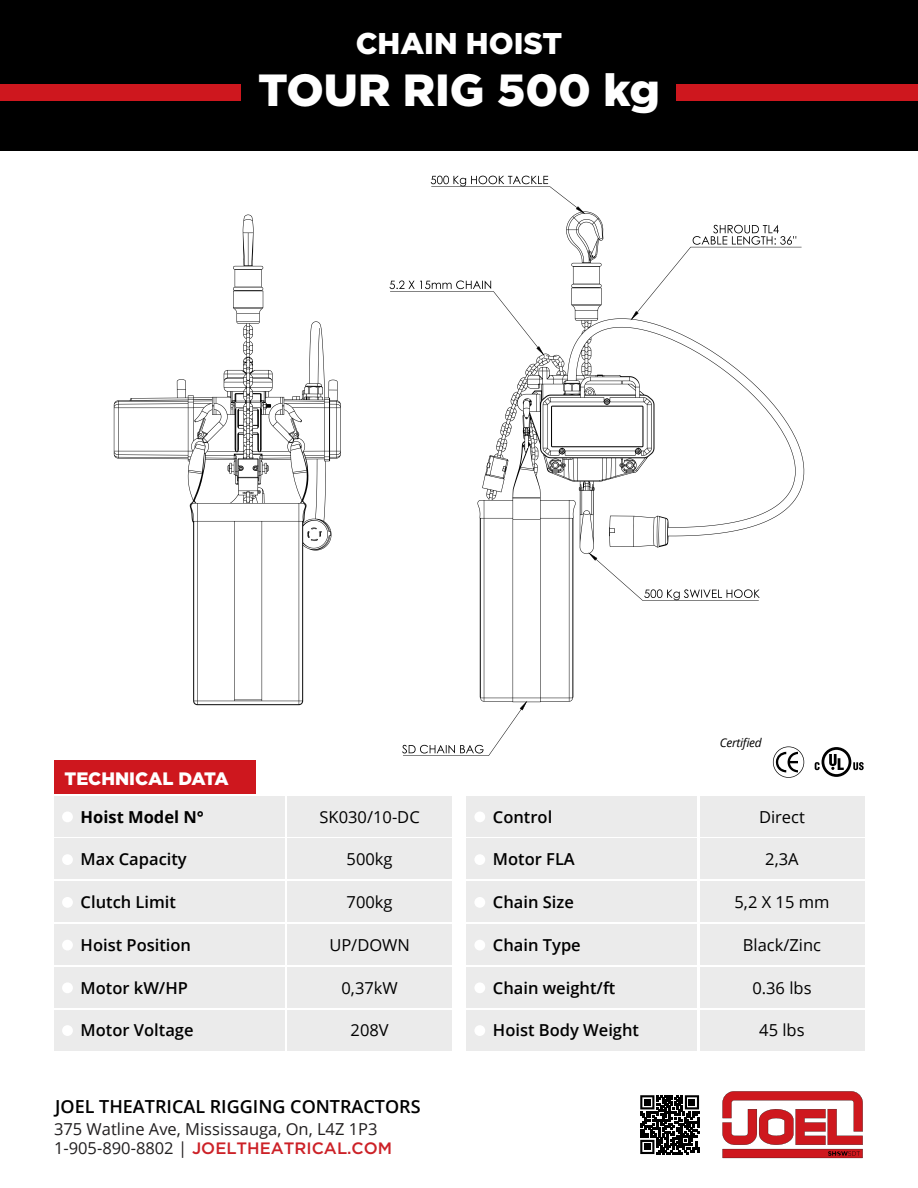
<style>
.page{position:relative;width:918px;height:1188px;background:#fff}
.page>*{position:absolute;margin:0;border:0;box-sizing:border-box;transform-origin:0 0}
.t1{font:900 45px "Gotham";color:#fff}
.t2{font:900 30px "Gotham";color:#fff}
.t3{font:600 18px "Open Sans";color:#000}
.t4{font:900 18px "Gotham";color:#fff}
.t5{font:600 16.5px "Open Sans";color:#000}
.t6{font:16.5px "Open Sans";color:#000}
.t7{font:16.5px "Open Sans";color:#211e1f}
.t8{font:500 16.5px "Gotham";color:#cc2127}
.t9{font:700 16.5px "Open Sans";color:#000}
.t10{font:italic 12px "Open Sans";letter-spacing:-.025em;color:#000}
.s1{font-family:"Open Sans";font-weight:400;color:#211e1f}
</style>
<div class="page">
<div style="left:0;top:0;width:918px;height:151px;background:#000"></div>
<div style="left:0;top:85px;width:918px;height:16px;background:#ce171e"></div>
<div style="left:242px;top:66px;width:434px;height:56px;background:#000"></div>
<div style="left:54px;top:760px;width:202px;height:34px;background:#ce171e"></div>
<div style="left:288px;top:796px;width:164px;height:40px;background:#ebebeb"></div>
<div style="left:54px;top:796px;width:231px;height:40px;background:#ebebeb"></div>
<div style="left:288px;top:839px;width:164px;height:40px;background:#ebebeb"></div>
<div style="left:54px;top:839px;width:231px;height:40px;background:#ebebeb"></div>
<div style="left:288px;top:881px;width:164px;height:41px;background:#ebebeb"></div>
<div style="left:54px;top:881px;width:231px;height:41px;background:#ebebeb"></div>
<div style="left:288px;top:924px;width:164px;height:41px;background:#ebebeb"></div>
<div style="left:54px;top:924px;width:231px;height:41px;background:#ebebeb"></div>
<div style="left:288px;top:967px;width:164px;height:41px;background:#ebebeb"></div>
<div style="left:54px;top:967px;width:231px;height:41px;background:#ebebeb"></div>
<div style="left:288px;top:1010px;width:164px;height:41px;background:#ebebeb"></div>
<div style="left:54px;top:1010px;width:231px;height:41px;background:#ebebeb"></div>
<div style="left:62px;top:854px;width:11px;height:11px;background:#fff;border-radius:50%"></div>
<div style="left:62px;top:897px;width:11px;height:11px;background:#fff;border-radius:50%"></div>
<div style="left:62px;top:1025px;width:11px;height:11px;background:#fff;border-radius:50%"></div>
<div style="left:62px;top:812px;width:11px;height:10px;background:#fff;border-radius:50%"></div>
<div style="left:62px;top:940px;width:11px;height:11px;background:#fff;border-radius:50%"></div>
<div style="left:62px;top:982px;width:11px;height:11px;background:#fff;border-radius:50%"></div>
<div style="left:700px;top:796px;width:164px;height:40px;background:#ebebeb"></div>
<div style="left:466px;top:796px;width:231px;height:40px;background:#ebebeb"></div>
<div style="left:700px;top:839px;width:164px;height:40px;background:#ebebeb"></div>
<div style="left:466px;top:839px;width:231px;height:40px;background:#ebebeb"></div>
<div style="left:700px;top:881px;width:164px;height:41px;background:#ebebeb"></div>
<div style="left:466px;top:881px;width:231px;height:41px;background:#ebebeb"></div>
<div style="left:700px;top:924px;width:164px;height:41px;background:#ebebeb"></div>
<div style="left:466px;top:924px;width:231px;height:41px;background:#ebebeb"></div>
<div style="left:700px;top:967px;width:164px;height:41px;background:#ebebeb"></div>
<div style="left:466px;top:967px;width:231px;height:41px;background:#ebebeb"></div>
<div style="left:700px;top:1010px;width:164px;height:41px;background:#ebebeb"></div>
<div style="left:466px;top:1010px;width:231px;height:41px;background:#ebebeb"></div>
<div style="left:474px;top:854px;width:11px;height:11px;background:#fff;border-radius:50%"></div>
<div style="left:474px;top:897px;width:11px;height:11px;background:#fff;border-radius:50%"></div>
<div style="left:474px;top:1025px;width:11px;height:11px;background:#fff;border-radius:50%"></div>
<div style="left:474px;top:812px;width:11px;height:10px;background:#fff;border-radius:50%"></div>
<div style="left:474px;top:940px;width:11px;height:11px;background:#fff;border-radius:50%"></div>
<div style="left:474px;top:982px;width:11px;height:11px;background:#fff;border-radius:50%"></div>
<svg style="left:431px;top:176px;width:117px;height:10px"></svg>
<svg style="left:390px;top:186px;width:189px;height:570px"></svg>
<svg style="left:520px;top:207px;width:69px;height:503px"></svg>
<svg style="left:478px;top:212px;width:326px;height:490px"></svg>
<svg style="left:114px;top:215px;width:227px;height:490px"></svg>
<svg style="left:231px;top:401px;width:35px;height:1px"></svg>
<svg style="left:722px;top:1091px;width:141px;height:67px"></svg>
<svg style="left:640px;top:1095px;width:59px;height:59px"></svg>
<svg style="left:773px;top:746px;width:31px;height:32px"></svg>
<svg style="left:815px;top:747px;width:49px;height:30px"></svg>
<h2 class="t2" style="left:356px;top:23px;width:208px">CHAIN HOIST</h2>
<h1 class="t1" style="left:258px;top:59px;width:403px">TOUR RIG 500 kg</h1>
<p class="t4" style="left:64px;top:766px;width:166px">TECHNICAL DATA</p>
<p class="t9" style="left:81px;top:805px;width:125px">Hoist Model N°</p>
<p class="t5" style="left:81px;top:848px;width:108px">Max Capacity</p>
<p class="t5" style="left:81px;top:891px;width:97px">Clutch Limit</p>
<p class="t5" style="left:81px;top:933px;width:112px">Hoist Position</p>
<p class="t5" style="left:81px;top:976px;width:109px">Motor kW/HP</p>
<p class="t5" style="left:81px;top:1019px;width:114px">Motor Voltage</p>
<p class="t6" style="left:320px;top:805px;width:102px">SK030/10-DC</p>
<p class="t6" style="left:347px;top:848px;width:48px">500kg</p>
<p class="t6" style="left:347px;top:891px;width:48px">700kg</p>
<p class="t6" style="left:329px;top:934px;width:82px">UP/DOWN</p>
<p class="t6" style="left:342px;top:976px;width:58px">0,37kW</p>
<p class="t6" style="left:351px;top:1019px;width:40px">208V</p>
<p class="t3" style="left:55px;top:1094px;width:367px">JOEL THEATRICAL RIGGING CONTRACTORS</p>
<p class="t7" style="left:54px;top:1117px;width:325px">375 Watline Ave, Mississauga, On, L4Z 1P3</p>
<p class="t8" style="left:54px;top:1138px;width:340px"><span class="s1">1-905-890-8802 |</span> JOELTHEATRICAL.COM</p>
<p class="t5" style="left:493px;top:805px;width:61px">Control</p>
<p class="t5" style="left:493px;top:848px;width:83px">Motor FLA</p>
<p class="t5" style="left:493px;top:891px;width:82px">Chain Size</p>
<p class="t5" style="left:493px;top:933px;width:89px">Chain Type</p>
<p class="t5" style="left:493px;top:976px;width:124px">Chain weight/ft</p>
<p class="t5" style="left:493px;top:1019px;width:148px">Hoist Body Weight</p>
<p class="t10" style="left:720px;top:734px;width:44px">Certified</p>
<p class="t6" style="left:759px;top:805px;width:47px">Direct</p>
<p class="t6" style="left:765px;top:848px;width:35px">2,3A</p>
<p class="t6" style="left:735px;top:891px;width:96px">5,2 X 15 mm</p>
<p class="t6" style="left:743px;top:934px;width:80px">Black/Zinc</p>
<p class="t6" style="left:752px;top:976px;width:61px">0.36 lbs</p>
<p class="t6" style="left:759px;top:1019px;width:47px">45 lbs</p>
</div>
